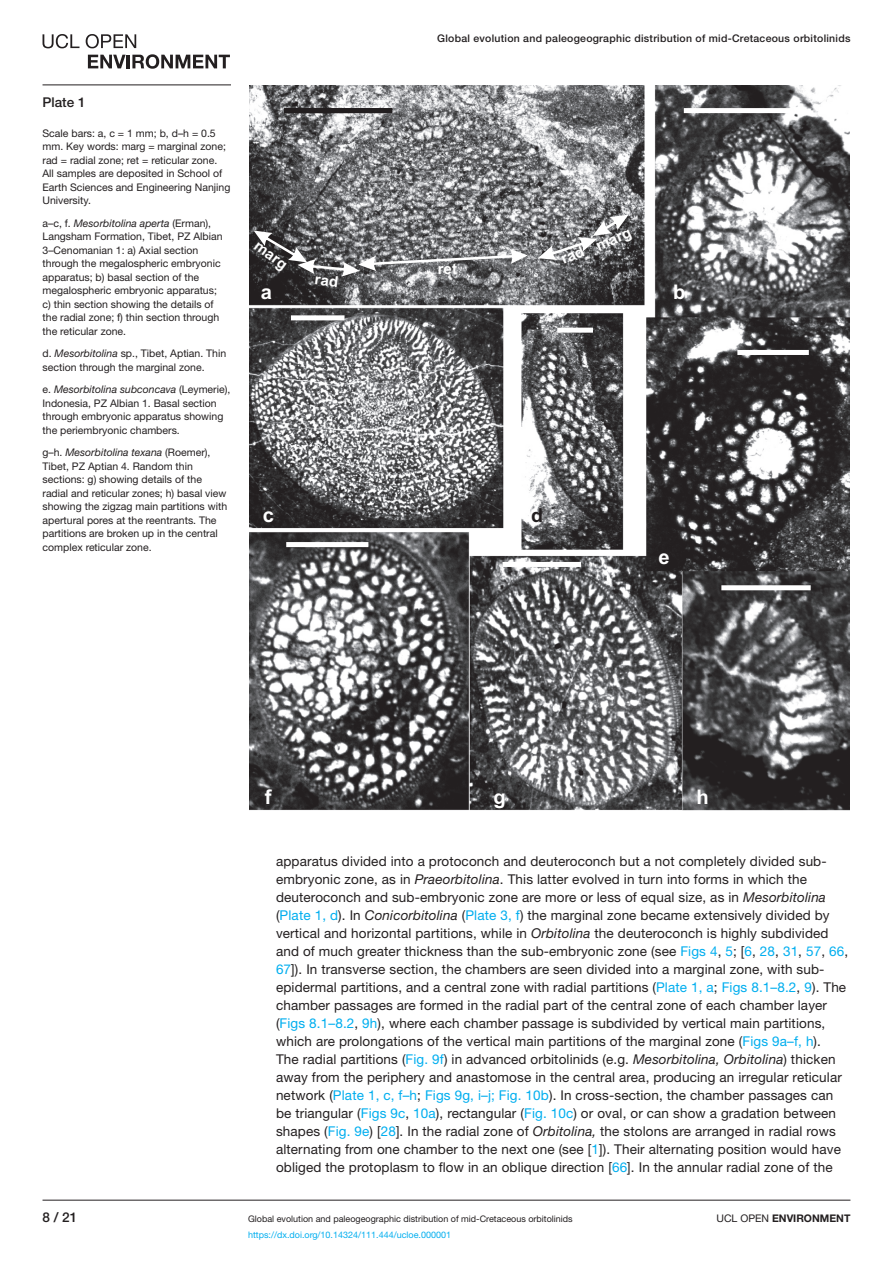
<style>
.page{position:relative;width:893px;height:1263px;background:#fff}
.page>*{position:absolute;margin:0;border:0;box-sizing:border-box;transform-origin:0 0}
.t1{font:700 20.1px "Arial";color:#fff}
.t2{font:700 19.35px "Arial";color:#231f20}
.t3{font:700 15.15px "Arial";color:#fff}
.t4{font:13.5px/18px "Helvetica Neue LT Std";letter-spacing:.01em;color:#231f20}
.t5{font:500 13.5px "Helvetica Neue LT Std";color:#231f20}
.t6{font:10.5px/13.5px "Helvetica Neue LT Std";color:#231f20}
.t7{font:500 10.5px "Helvetica Neue LT Std";letter-spacing:.025em;color:#231f20}
.t8{font:700 10.5px "Helvetica Neue LT Std";color:#231f20}
.t9{font:9px "Helvetica Neue LT Std";color:#231f20}
.t10{font:9px "Helvetica Neue LT Std";color:#00aeef}
.s1{font-style:italic}
.s2{color:#00aeef}
.s3{font-weight:400}
</style>
<div class="page">
<hr style="left:43px;top:1200px;width:807px;height:1px;background:#231f20">
<svg style="left:43px;top:34px;width:36px;height:14px"></svg>
<svg style="left:86px;top:34px;width:50px;height:14px"></svg>
<svg style="left:88px;top:54px;width:142px;height:15px"></svg>
<img style="left:249px;top:86px;width:600px;height:725px">
<div style="left:286px;top:542px;width:82px;height:5px;background:#fff"></div>
<div style="left:291px;top:315px;width:53px;height:5px;background:#fff"></div>
<div style="left:684px;top:108px;width:107px;height:5px;background:#fff"></div>
<div style="left:284px;top:108px;width:108px;height:5px;background:#231f20"></div>
<div style="left:557px;top:328px;width:36px;height:5px;background:#fff"></div>
<div style="left:737px;top:350px;width:72px;height:5px;background:#fff"></div>
<div style="left:502px;top:562px;width:79px;height:5px;background:#fff"></div>
<div style="left:721px;top:585px;width:90px;height:5px;background:#fff"></div>
<hr style="left:43px;top:85px;width:188px;height:1px;background:#231f20">
<svg style="left:538px;top:215px;width:91px;height:49px;background:#838385"></svg>
<svg style="left:254px;top:230px;width:274px;height:57px;background:#757577"></svg>
<p class="t5" style="left:43px;top:94px;width:45px">Plate 1</p>
<p class="t6" style="left:43px;top:126px;width:189px">Scale bars: a, c = 1 mm; b, d–h = 0.5 mm. Key words: marg = marginal zone; rad = radial zone; ret = reticular zone.<br>All samples are deposited in School of<br>Earth Sciences and Engineering Nanjing<br>University.</p>
<p class="t6" style="left:43px;top:216px;width:182px">a–c, f. <span class="s1">Mesorbitolina aperta</span> (Erman), Langsham Formation, Tibet, PZ Albian 3–Cenomanian 1: a) Axial section through the megalospheric embryonic apparatus; b) basal section of the megalospheric embryonic apparatus; c) thin section showing the details of the radial zone; f) thin section through the reticular zone.</p>
<p class="t6" style="left:43px;top:346px;width:185px">d. <span class="s1">Mesorbitolina</span> sp., Tibet, Aptian. Thin section through the marginal zone.</p>
<p class="t6" style="left:43px;top:382px;width:189px">e. <span class="s1">Mesorbitolina subconcava</span> (Leymerie), Indonesia, PZ Albian 1. Basal section through embryonic apparatus showing the periembryonic chambers.</p>
<p class="t6" style="left:43px;top:445px;width:186px">g–h. <span class="s1">Mesorbitolina texana</span> (Roemer), Tibet, PZ Aptian 4. Random thin sections: g) showing details of the radial and reticular zones; h) basal view showing the zigzag main partitions with apertural pores at the reentrants. The partitions are broken up in the central complex reticular zone.</p>
<p class="t3" style="left:262px;top:236px;width:38px;rotate:36deg">marg</p>
<p class="t7" style="left:437px;top:32px;width:415px">Global evolution and paleogeographic distribution of mid-Cretaceous orbitolinids</p>
<p class="t3" style="left:438px;top:258px;width:21px">ret</p>
<p class="t3" style="left:592px;top:237px;width:38px;rotate:-24deg">marg</p>
<h1 class="t1" style="left:261px;top:279px;width:13px">a</h1>
<h1 class="t1" style="left:673px;top:279px;width:14px">b</h1>
<h1 class="t1" style="left:263px;top:502px;width:13px">c</h1>
<h2 class="t2" style="left:531px;top:503px;width:14px">d</h2>
<h1 class="t1" style="left:658px;top:544px;width:13px">e</h1>
<h1 class="t1" style="left:265px;top:784px;width:8px">f</h1>
<h1 class="t1" style="left:493px;top:783px;width:14px">g</h1>
<h1 class="t1" style="left:696px;top:783px;width:14px">h</h1>
<p class="t4" style="left:276px;top:851px;width:574px">apparatus divided into a protoconch and deuteroconch but a not completely divided sub&shy;embryonic zone, as in <span class="s1">Praeorbitolina</span>. This latter evolved in turn into forms in which the deuteroconch and sub-embryonic zone are more or less of equal size, as in <span class="s1">Mesorbitolina </span>(<span class="s2">Plate 1, d</span>). In <span class="s1">Conicorbitolina</span> (<span class="s2">Plate 3, f</span>) the marginal zone became extensively divided by vertical and horizontal partitions, while in <span class="s1">Orbitolina</span> the deuteroconch is highly subdivided and of much greater thickness than the sub-embryonic zone (see <span class="s2">Figs 4</span>, <span class="s2">5</span>; [<span class="s2">6</span>, <span class="s2">28</span>, <span class="s2">31</span>, <span class="s2">57</span>, <span class="s2">66</span>, <span class="s2">67</span>]). In transverse section, the chambers are seen divided into a marginal zone, with sub&shy;epidermal partitions, and a central zone with radial partitions (<span class="s2">Plate 1, a</span>; <span class="s2">Figs 8.1–8.2</span>, <span class="s2">9</span>). The chamber passages are formed in the radial part of the central zone of each chamber layer (<span class="s2">Figs 8.1–8.2</span>, <span class="s2">9h</span>), where each chamber passage is subdivided by vertical main partitions, which are prolongations of the vertical main partitions of the marginal zone (<span class="s2">Figs 9a–f, h</span>).<br>The radial partitions (<span class="s2">Fig. 9f</span>) in advanced orbitolinids (e.g. <span class="s1">Mesorbitolina, Orbitolina</span>) thicken away from the periphery and anastomose in the central area, producing an irregular reticular network (<span class="s2">Plate 1, c, f–h</span>; <span class="s2">Figs 9g, i–j; Fig. 10b</span>). In cross-section, the chamber passages can be triangular (<span class="s2">Figs 9c</span>, <span class="s2">10a</span>), rectangular (<span class="s2">Fig. 10c</span>) or oval, or can show a gradation between shapes (<span class="s2">Fig. 9e</span>) [<span class="s2">28</span>]. In the radial zone of <span class="s1">Orbitolina,</span> the stolons are arranged in radial rows alternating from one chamber to the next one (see [<span class="s2">1</span>]). Their alternating position would have obliged the protoplasm to flow in an oblique direction [<span class="s2">66</span>]. In the annular radial zone of the</p>
<p class="t5" style="left:43px;top:1209px;width:36px">8 / 21</p>
<p class="t9" style="left:248px;top:1213px;width:326px">Global evolution and paleogeographic distribution of mid-Cretaceous orbitolinids</p>
<p class="t8" style="left:716px;top:1211px;width:135px"><span class="s3">UCL OPEN</span> ENVIRONMENT</p>
<p class="t10" style="left:248px;top:1229px;width:204px">https://dx.doi.org/10.14324/111.444/ucloe.000001</p>
</div>
